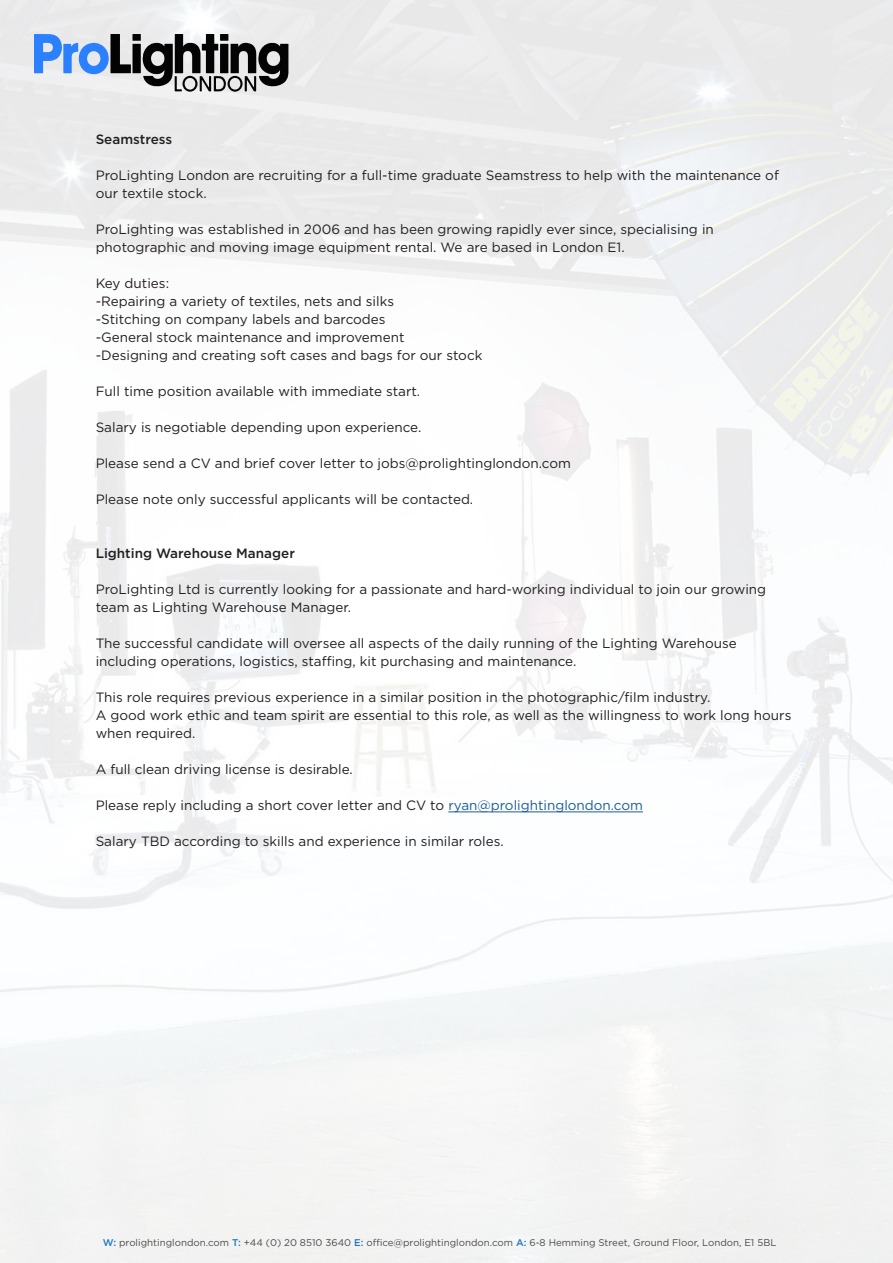
<style>
.page{position:relative;width:893px;height:1263px;background:#fff}
.page>*{position:absolute;margin:0;border:0;box-sizing:border-box;transform-origin:0 0}
.t1{font:13.5px/18px "Gotham";color:#231f20}
.t2{font:500 13.5px "Gotham";color:#231f20}
.t3{font:9.75px "Gotham";color:#4a4a4a}
.s1{color:#175d9e}
.s2{font-weight:500;color:#2175bb}
</style>
<div class="page">
<svg style="left:34px;top:34px;width:254px;height:58px;background:#8992a1"></svg>
<hr style="left:448px;top:812px;width:195px;height:1px;background:#175d9e">
<p class="t2" style="left:96px;top:130px;width:78px">Seamstress</p>
<p class="t1" style="left:96px;top:166px;width:685px">ProLighting London are recruiting for a full-time graduate Seamstress to help with the maintenance of our textile stock.</p>
<p class="t1" style="left:96px;top:220px;width:620px">ProLighting was established in 2006 and has been growing rapidly ever since, specialising in photographic and moving image equipment rental. We are based in London E1.</p>
<p class="t1" style="left:96px;top:274px;width:75px">Key duties:</p>
<p class="t1" style="left:96px;top:292px;width:300px">-Repairing a variety of textiles, nets and silks</p>
<p class="t1" style="left:96px;top:310px;width:291px">-Stitching on company labels and barcodes</p>
<p class="t1" style="left:96px;top:328px;width:310px">-General stock maintenance and improvement</p>
<p class="t1" style="left:96px;top:346px;width:388px">-Designing and creating soft cases and bags for our stock</p>
<p class="t1" style="left:96px;top:382px;width:326px">Full time position available with immediate start.</p>
<p class="t1" style="left:96px;top:418px;width:327px">Salary is negotiable depending upon experience.</p>
<p class="t1" style="left:96px;top:454px;width:477px">Please send a CV and brief cover letter to jobs@prolightinglondon.com</p>
<p class="t1" style="left:96px;top:490px;width:379px">Please note only successful applicants will be contacted.</p>
<p class="t2" style="left:96px;top:544px;width:201px">Lighting Warehouse Manager</p>
<p class="t1" style="left:96px;top:580px;width:672px">ProLighting Ltd is currently looking for a passionate and hard-working individual to join our growing team as Lighting Warehouse Manager.</p>
<p class="t1" style="left:96px;top:634px;width:643px">The successful candidate will oversee all aspects of the daily running of the Lighting Warehouse including operations, logistics, staffing, kit purchasing and maintenance.</p>
<p class="t1" style="left:96px;top:688px;width:616px">This role requires previous experience in a similar position in the photographic/film industry.</p>
<p class="t1" style="left:96px;top:706px;width:697px">A good work ethic and team spirit are essential to this role, as well as the willingness to work long hours when required.</p>
<p class="t1" style="left:96px;top:760px;width:259px">A full clean driving license is desirable.</p>
<p class="t1" style="left:96px;top:796px;width:549px">Please reply including a short cover letter and CV to <span class="s1">ryan@prolightinglondon.com</span></p>
<p class="t1" style="left:96px;top:832px;width:410px">Salary TBD according to skills and experience in similar roles.</p>
<p class="t3" style="left:103px;top:1236px;width:675px"><span class="s2">W:</span> prolightinglondon.com <span class="s2">T:</span> +44 (0) 20 8510 3640 <span class="s2">E:</span> office@prolightinglondon.com <span class="s2">A:</span> 6-8 Hemming Street, Ground Floor, London, E1 5BL</p>
</div>
